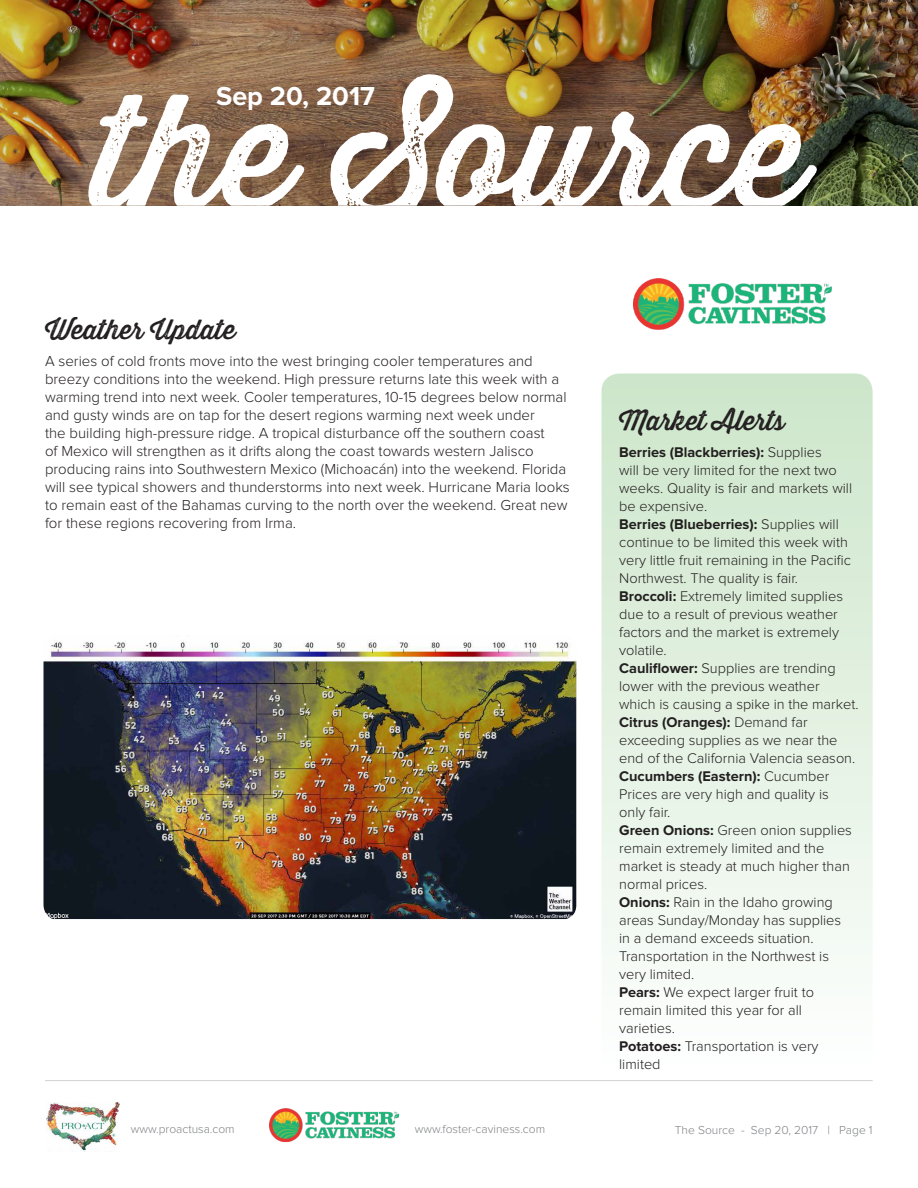
<style>
.page{position:relative;width:918px;height:1188px;background:#fff}
.page>*{position:absolute;margin:0;border:0;box-sizing:border-box;transform-origin:0 0}
.t1{font:27px "Thirsty Rough Reg One";color:#231f20}
.t2{font:700 27px "Proxima Nova";color:#fff}
.t3{font:300 15px/18px "Proxima Nova";color:#231f20}
.t4{font:300 14.55px/18px "Proxima Nova";color:#231f20}
.t5{font:300 12px "Proxima Nova";color:#808285}
.s1{font-weight:700}
</style>
<div class="page">
<hr style="left:45px;top:1080px;width:828px;height:1px;background:#d1d2d4">
<img style="left:0;top:0;width:918px;height:206px">
<svg style="left:88px;top:74px;width:729px;height:132px"></svg>
<img style="left:46px;top:1102px;width:74px;height:49px">
<img style="left:633px;top:278px;width:199px;height:52px">
<img style="left:270px;top:1109px;width:130px;height:34px">
<img style="left:44px;top:642px;width:532px;height:277px">
<svg style="left:602px;top:374px;width:271px;height:581px;background:#e0efde"></svg>
<h1 class="t2" style="left:216px;top:80px;width:160px">Sep 20, 2017</h1>
<h1 class="t1" style="left:45px;top:309px;width:192px">Weather Update</h1>
<p class="t3" style="left:45px;top:352px;width:526px">A series of cold fronts move into the west bringing cooler temperatures and breezy conditions into the weekend. High pressure returns late this week with a warming trend into next week. Cooler temperatures, 10-15 degrees below normal and gusty winds are on tap for the desert regions warming next week under<br>the building high-pressure ridge. A tropical disturbance off the southern coast<br>of Mexico will strengthen as it drifts along the coast towards western Jalisco producing rains into Southwestern Mexico (Michoacán) into the weekend. Florida will see typical showers and thunderstorms into next week. Hurricane Maria looks to remain east of the Bahamas curving to the north over the weekend. Great new for these regions recovering from Irma.</p>
<p class="t5" style="left:131px;top:1124px;width:105px">www.proactusa.com</p>
<p class="t5" style="left:415px;top:1124px;width:132px">www.foster-caviness.com</p>
<h1 class="t1" style="left:619px;top:401px;width:167px">Market Alerts</h1>
<p class="t4" style="left:619px;top:444px;width:241px"><span class="s1">Berries (Blackberries):</span> Supplies<br>will be very limited for the next two weeks. Quality is fair and markets will be expensive.<br><span class="s1">Berries (Blueberries):</span> Supplies will continue to be limited this week with very little fruit remaining in the Pacific<br>Northwest. The quality is fair.<br><span class="s1">Broccoli:</span> Extremely limited supplies due to a result of previous weather factors and the market is extremely volatile.<br><span class="s1">Cauliflower:</span> Supplies are trending lower with the previous weather which is causing a spike in the market.<br><span class="s1">Citrus (Oranges):</span> Demand far exceeding supplies as we near the end of the California Valencia season.<br><span class="s1">Cucumbers (Eastern):</span> Cucumber<br>Prices are very high and quality is only fair.<br><span class="s1">Green Onions:</span> Green onion supplies remain extremely limited and the market is steady at much higher than normal prices.<br><span class="s1">Onions:</span> Rain in the Idaho growing areas Sunday/Monday has supplies<br>in a demand exceeds situation.<br>Transportation in the Northwest is very limited.<br><span class="s1">Pears:</span> We expect larger fruit to remain limited this year for all varieties.<br><span class="s1">Potatoes:</span> Transportation is very limited</p>
<p class="t5" style="left:675px;top:1124px;width:199px">The Source - Sep 20, 2017 | Page 1</p>
</div>
